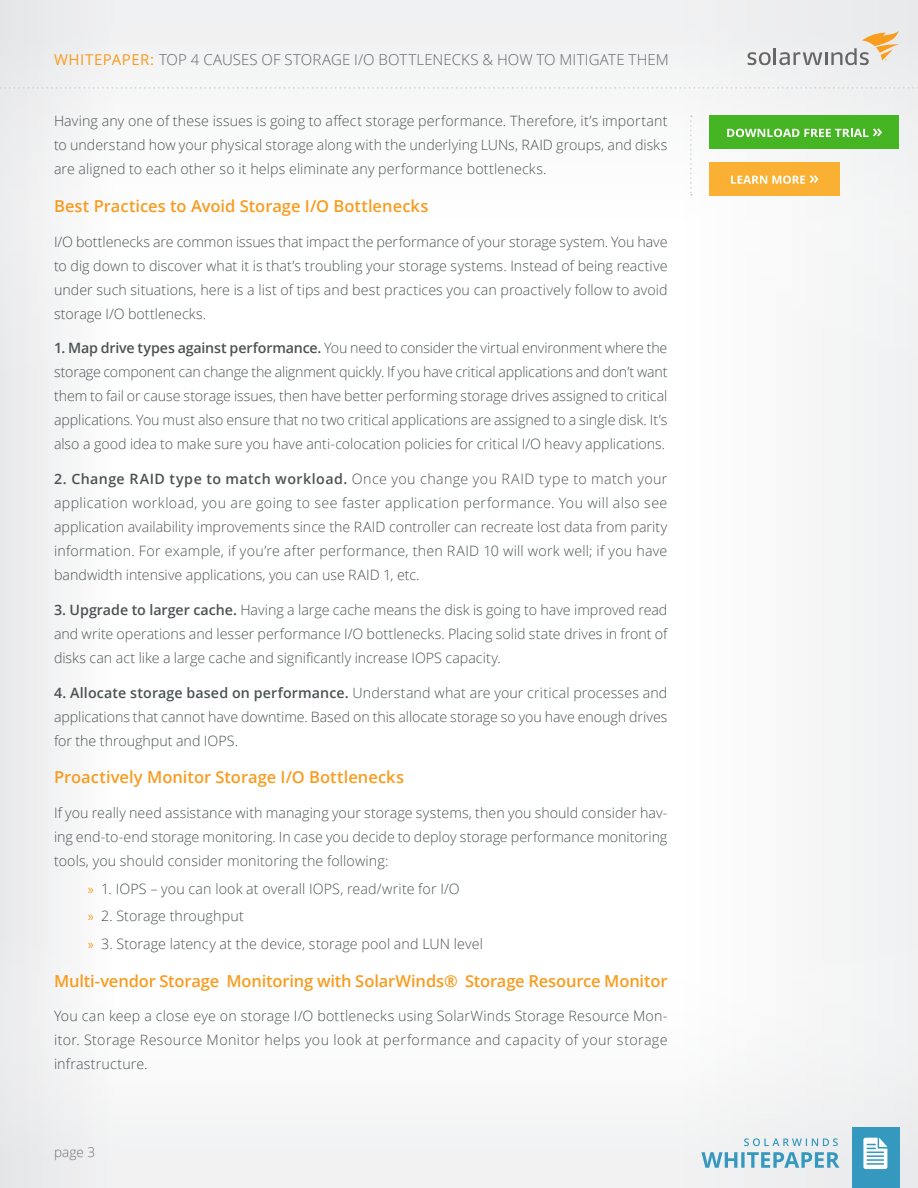
<style>
.page{position:relative;width:918px;height:1188px;background:#fff}
.page>*{position:absolute;margin:0;border:0;box-sizing:border-box;transform-origin:0 0}
.t1{font:600 16.5px "Open Sans";letter-spacing:-.005em;color:#f89c1f}
.t2{font:300 15px "Open Sans";letter-spacing:.005em;color:#656666}
.t3{font:300 14.25px/24px "Open Sans";letter-spacing:.005em;color:#4b5252;text-align:justify}
.t4{font:300 13.5px "Open Sans";color:#717074}
.s1{font-weight:400;color:#f89c1f}
.s2{font-weight:600}
.s3{font-family:"Myriad Pro";font-weight:400;color:#f89c1f}
</style>
<div class="page">
<div style="left:0;top:0;width:918px;height:1188px;background:linear-gradient(to bottom,#f9f9fa,#fafafa)"></div>
<svg style="left:748px;top:31px;width:151px;height:34px"></svg>
<svg style="left:0;top:87px;width:918px;height:2px"></svg>
<div style="left:852px;top:1128px;width:48px;height:60px;background:#3599bf"></div>
<svg style="left:863px;top:1138px;width:24px;height:31px"></svg>
<svg style="left:701px;top:1152px;width:139px;height:16px"></svg>
<svg style="left:744px;top:1138px;width:94px;height:8px"></svg>
<svg style="left:690px;top:116px;width:2px;height:80px"></svg>
<div style="left:710px;top:162px;width:130px;height:34px;background:#fab033"></div>
<svg style="left:731px;top:175px;width:87px;height:9px"></svg>
<div style="left:710px;top:115px;width:189px;height:34px;background:#45b524"></div>
<svg style="left:727px;top:128px;width:155px;height:9px"></svg>
<p class="t2" style="left:54px;top:50px;width:616px"><span class="s1">WHITEPAPER:</span> TOP 4 CAUSES OF STORAGE I/O BOTTLENECKS &amp; HOW TO MITIGATE THEM</p>
<p class="t3" style="left:54px;top:109px;width:615px">Having any one of these issues is going to affect storage performance. Therefore, it’s important to understand how your physical storage along with the underlying LUNs, RAID groups, and disks are aligned to each other so it helps eliminate any performance bottlenecks.</p>
<p class="t1" style="left:54px;top:194px;width:376px">Best Practices to Avoid Storage I/O Bottlenecks</p>
<p class="t3" style="left:54px;top:229px;width:615px">I/O bottlenecks are common issues that impact the performance of your storage system. You have to dig down to discover what it is that’s troubling your storage systems. Instead of being reactive under such situations, here is a list of tips and best practices you can proactively follow to avoid storage I/O bottlenecks.</p>
<p class="t3" style="left:54px;top:336px;width:615px"><span class="s2">1. Map drive types against performance.</span> You need to consider the virtual environment where the storage component can change the alignment quickly. If you have critical applications and don’t want them to fail or cause storage issues, then have better performing storage drives assigned to critical applications. You must also ensure that no two critical applications are assigned to a single disk. It’s also a good idea to make sure you have anti-colocation policies for critical I/O heavy applications.</p>
<p class="t3" style="left:54px;top:467px;width:615px"><span class="s2">2. Change RAID type to match workload.</span> Once you change you RAID type to match your application workload, you are going to see faster application performance. You will also see application availability improvements since the RAID controller can recreate lost data from parity information. For example, if you’re after performance, then RAID 10 will work well; if you have bandwidth intensive applications, you can use RAID 1, etc.</p>
<p class="t3" style="left:54px;top:597px;width:615px"><span class="s2">3. Upgrade to larger cache.</span> Having a large cache means the disk is going to have improved read and write operations and lesser performance I/O bottlenecks. Placing solid state drives in front of disks can act like a large cache and significantly increase IOPS capacity.</p>
<p class="t3" style="left:54px;top:680px;width:615px"><span class="s2">4. Allocate storage based on performance.</span> Understand what are your critical processes and applications that cannot have downtime. Based on this allocate storage so you have enough drives for the throughput and IOPS.</p>
<p class="t1" style="left:54px;top:766px;width:352px">Proactively Monitor Storage I/O Bottlenecks</p>
<p class="t3" style="left:54px;top:801px;width:615px">If you really need assistance with managing your storage systems, then you should consider hav&shy;ing end-to-end storage monitoring. In case you decide to deploy storage performance monitoring tools, you should consider monitoring the following:</p>
<p class="t3" style="left:88px;top:876px;width:374px"><span class="s3">»</span> 1. IOPS – you can look at overall IOPS, read/write for I/O</p>
<p class="t3" style="left:88px;top:904px;width:158px"><span class="s3">»</span> 2. Storage throughput</p>
<p class="t3" style="left:88px;top:932px;width:397px"><span class="s3">»</span> 3. Storage latency at the device, storage pool and LUN level</p>
<p class="t1" style="left:54px;top:969px;width:615px">Multi-vendor Storage Monitoring with SolarWinds® Storage Resource Monitor</p>
<p class="t3" style="left:54px;top:1004px;width:615px">You can keep a close eye on storage I/O bottlenecks using SolarWinds Storage Resource Mon&shy;itor. Storage Resource Monitor helps you look at performance and capacity of your storage infrastructure.</p>
<p class="t4" style="left:54px;top:1143px;width:43px">page 3</p>
</div>
